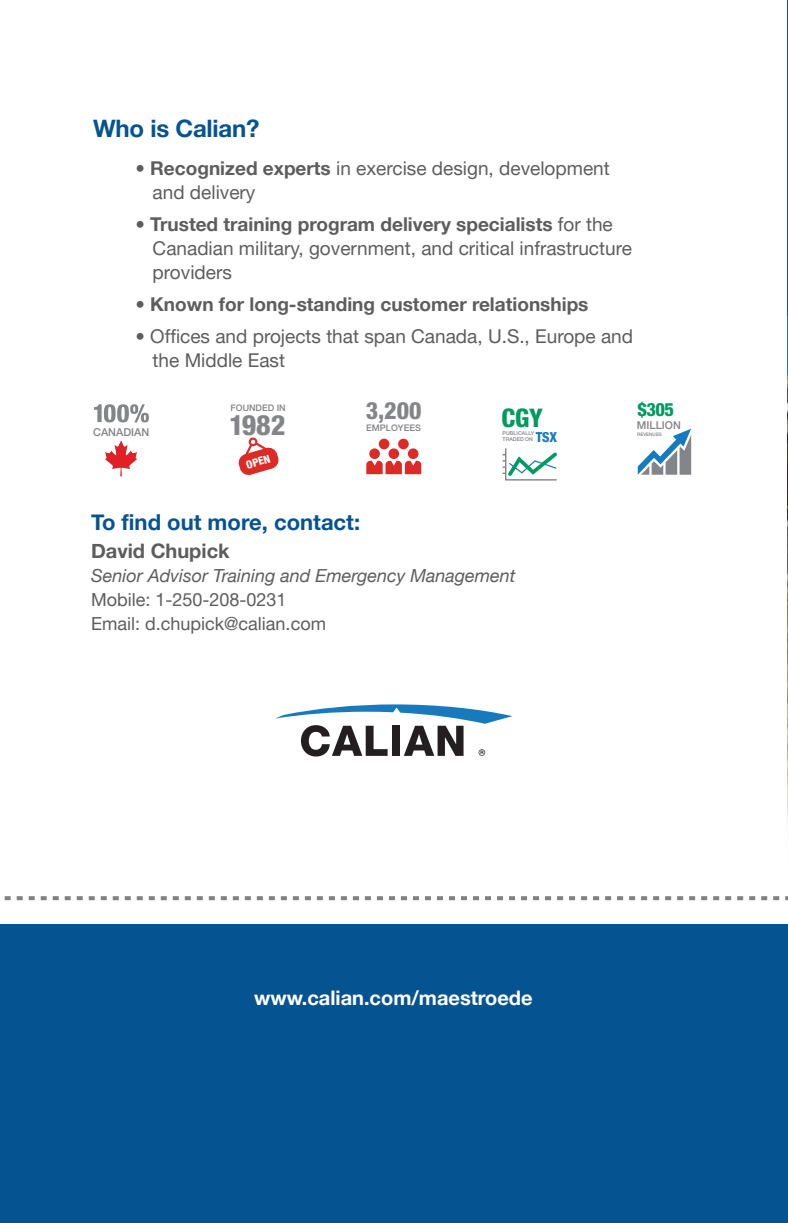
<style>
.page{position:relative;width:788px;height:1223px;background:#fff}
.page>*{position:absolute;margin:0;border:0;box-sizing:border-box;transform-origin:0 0}
.t1{font:800 condensed 28px "Helvetica Neue";color:#848588}
.t2{font:800 condensed 25.6px "Helvetica Neue";color:#009b61}
.t3{font:700 24px "Helvetica Neue";letter-spacing:-.01em;color:#065391}
.t4{font:800 condensed 23.8px "Helvetica Neue";color:#848588}
.t5{font:700 22px "Helvetica Neue";color:#065391}
.t6{font:700 20px "Helvetica Neue LT Pro";color:#fff}
.t7{font:700 20px "Helvetica Neue";color:#5d5d5d}
.t8{font:19px/24px "Helvetica Neue LT Pro";color:#5d5d5d}
.t9{font:700 19px "Helvetica Neue LT Pro";color:#5d5d5d}
.t10{font:800 condensed 18.2px "Helvetica Neue";color:#009b61}
.t11{font:18px/24px "Helvetica Neue LT Pro";color:#5d5d5d}
.t12{font:italic 18px "Helvetica Neue";color:#5d5d5d}
.t13{font:800 condensed 13.8px "Helvetica Neue";color:#157bbe}
.t14{font:800 condensed 11px "Helvetica Neue";color:#fff}
.t15{font:500 10.8px "Helvetica Neue";color:#848588}
.t16{font:500 9px "Helvetica Neue";color:#848588}
.t17{font:500 5.2px/6.4px "Helvetica Neue";color:#848588}
.t18{font:500 4.6px "Helvetica Neue";color:#848588}
.s1{font-weight:700}
.s2{font-weight:400}
</style>
<div class="page">
<hr style="left:787px;top:315px;width:1px;height:59px;background:#177abd">
<hr style="left:787px;top:0;width:1px;height:315px;background:#065391">
<div style="left:0;top:924px;width:787px;height:298px;background:#065391"></div>
<svg style="left:4px;top:896px;width:783px;height:4px"></svg>
<img style="left:787px;top:374px;width:1px;height:460px">
<svg style="left:502px;top:448px;width:55px;height:32px"></svg>
<svg style="left:94px;top:404px;width:55px;height:18px"></svg>
<svg style="left:105px;top:440px;width:32px;height:36px"></svg>
<svg style="left:238px;top:437px;width:41px;height:38px"></svg>
<div style="left:369px;top:448px;width:11px;height:11px;background:#dc2a27;border-radius:50%"></div>
<div style="left:388px;top:448px;width:11px;height:11px;background:#dc2a27;border-radius:50%"></div>
<div style="left:408px;top:448px;width:10px;height:11px;background:#dc2a27;border-radius:50%"></div>
<div style="left:398px;top:438px;width:10px;height:11px;background:#dc2a27;border-radius:50%"></div>
<div style="left:379px;top:438px;width:10px;height:11px;background:#dc2a27;border-radius:50%"></div>
<svg style="left:366px;top:461px;width:55px;height:13px"></svg>
<svg style="left:637px;top:429px;width:54px;height:45px"></svg>
<svg style="left:275px;top:704px;width:237px;height:52px"></svg>
<p class="t3" style="left:93px;top:110px;width:168px">Who is Calian?</p>
<p class="t8" style="left:153px;top:156px;width:458px;text-indent:-17px">• <span class="s1">Recognized experts</span> in exercise design, development and delivery</p>
<p class="t8" style="left:153px;top:212px;width:480px;text-indent:-17px">• <span class="s1">Trusted training program delivery specialists</span> for the<br>Canadian military, government, and critical infrastructure providers</p>
<p class="t9" style="left:135px;top:292px;width:454px"><span class="s2">•</span> Known for long-standing customer relationships</p>
<p class="t8" style="left:153px;top:324px;width:482px;text-indent:-17px">• Offices and projects that span Canada, U.S., Europe and the Middle East</p>
<p class="t15" style="left:93px;top:424px;width:58px">CANADIAN</p>
<p class="t16" style="left:230px;top:400px;width:57px">FOUNDED IN</p>
<h1 class="t1" style="left:229px;top:407px;width:57px">1982</h1>
<p class="t14" style="left:244px;top:458px;width:26px;rotate:-16deg">OPEN</p>
<p class="t4" style="left:365px;top:396px;width:57px">3,200</p>
<p class="t16" style="left:366px;top:421px;width:56px">EMPLOYEES</p>
<h2 class="t2" style="left:501px;top:402px;width:43px">CGY</h2>
<p class="t13" style="left:536px;top:428px;width:23px">TSX</p>
<p class="t17" style="left:502px;top:429px;width:33px">PUBLICALLY<br>TRADED ON</p>
<p class="t5" style="left:91px;top:504px;width:270px">To find out more, contact:</p>
<p class="t7" style="left:91px;top:535px;width:140px">David Chupick</p>
<p class="t12" style="left:91px;top:562px;width:426px">Senior Advisor Training and Emergency Management</p>
<p class="t11" style="left:91px;top:587px;width:236px">Mobile: 1-250-208-0231<br>Email: d.chupick@calian.com</p>
<p class="t10" style="left:637px;top:398px;width:38px">$305</p>
<p class="t18" style="left:637px;top:430px;width:26px">REVENUES</p>
<p class="t15" style="left:637px;top:416px;width:45px">MILLION</p>
<p class="t6" style="left:254px;top:985px;width:280px">www.calian.com/maestroede</p>
</div>
